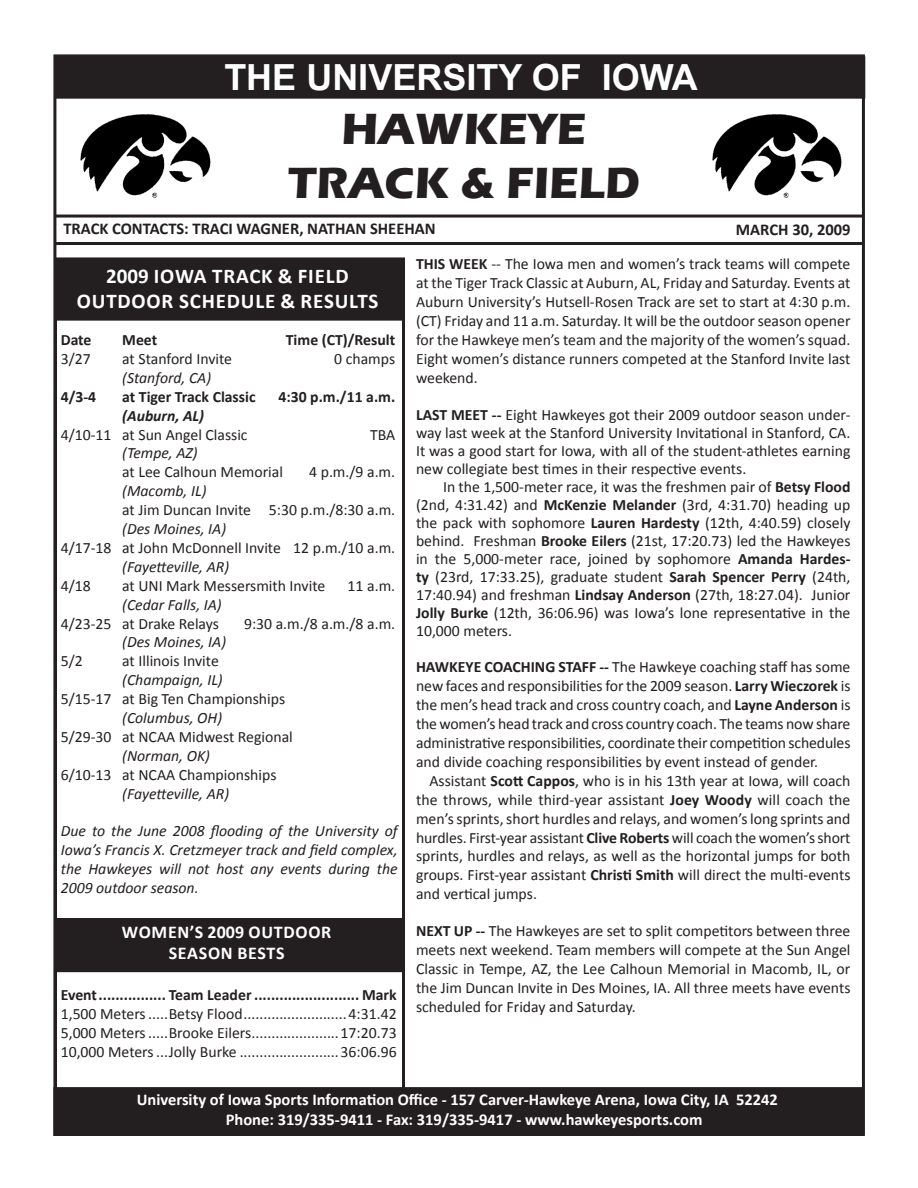
<style>
.page{position:relative;width:918px;height:1188px;background:#fff}
.page>*{position:absolute;margin:0;border:0;box-sizing:border-box;transform-origin:0 0}
.t1{font:700 45px "Eras ITC";color:#231f20}
.t2{font:700 36px "Arial";color:#fff}
.t3{font:700 21px "Calibri";letter-spacing:.04em;color:#fff}
.t4{font:700 18px "Calibri";letter-spacing:.04em;color:#fff}
.t5{font:700 16.5px "Calibri";color:#fff}
.t6{font:700 16.5px "Calibri";color:#231f20}
.t7{font:15.75px/18.9px "Calibri";color:#231f20;text-align:justify}
.t8{font:italic 15.75px/18.9px "Calibri";color:#231f20;text-align:justify}
.t9{font:700 15.75px "Calibri";color:#231f20}
.t10{font:italic 700 15.75px "Calibri";color:#231f20}
.s1{font-style:italic}
.s2{font-weight:700}
</style>
<div class="page">
<div style="left:55px;top:57px;width:810px;height:41px;background:#231f20"></div>
<div style="left:55px;top:56px;width:810px;height:43px;border:2px solid #231f20"></div>
<hr style="left:54px;top:215px;width:810px;height:3px;background:#231f20">
<hr style="left:54px;top:242px;width:810px;height:3px;background:#231f20">
<img style="left:712px;top:114px;width:130px;height:84px">
<img style="left:80px;top:114px;width:131px;height:84px">
<div style="left:54px;top:1088px;width:809px;height:47px;background:#231f20"></div>
<div style="left:53px;top:1087px;width:810px;height:49px;border:2px solid #231f20"></div>
<div style="left:54px;top:257px;width:351px;height:835px;border:3px solid #231f20"></div>
<div style="left:55px;top:259px;width:347px;height:61px;background:#231f20"></div>
<div style="left:54px;top:258px;width:349px;height:63px;border:2px solid #231f20"></div>
<div style="left:55px;top:919px;width:349px;height:52px;background:#231f20"></div>
<div style="left:54px;top:918px;width:351px;height:54px;border:2px solid #231f20"></div>
<p class="t2" style="left:224px;top:54px;width:475px">THE UNIVERSITY OF IOWA</p>
<p class="t1" style="left:341px;top:103px;width:247px">HAWKEYE</p>
<p class="t1" style="left:288px;top:157px;width:354px">TRACK &amp; FIELD</p>
<p class="t6" style="left:63px;top:218px;width:374px">TRACK CONTACTS: TRACI WAGNER, NATHAN SHEEHAN</p>
<p class="t6" style="left:736px;top:219px;width:116px">MARCH 30, 2009</p>
<p class="t3" style="left:106px;top:263px;width:244px">2009 IOWA TRACK &amp; FIELD</p>
<p class="t3" style="left:77px;top:288px;width:56px">OUTdoor</p>
<p class="t3" style="left:179px;top:288px;width:201px">SCHEDULE &amp; RESULTS</p>
<p class="t9" style="left:61px;top:330px;width:32px">Date</p>
<p class="t9" style="left:122px;top:330px;width:36px">Meet</p>
<p class="t9" style="left:286px;top:330px;width:111px">Time (CT)/Result</p>
<p class="t7" style="left:61px;top:349px;width:32px">3/27</p>
<p class="t7" style="left:122px;top:349px;width:111px">at Stanford Invite</p>
<p class="t7" style="left:334px;top:349px;width:62px">0 champs</p>
<p class="t8" style="left:122px;top:367px;width:90px">(Stanford, CA)</p>
<p class="t9" style="left:61px;top:387px;width:37px">4/3-4</p>
<p class="t9" style="left:122px;top:387px;width:135px">at Tiger Track Classic</p>
<p class="t9" style="left:278px;top:387px;width:118px">4:30 p.m./11 a.m.</p>
<p class="t10" style="left:122px;top:406px;width:83px">(Auburn, AL)</p>
<p class="t7" style="left:61px;top:424px;width:188px">4/10-11 at Sun Angel Classic</p>
<p class="t7" style="left:370px;top:424px;width:27px">TBA</p>
<p class="t8" style="left:122px;top:443px;width:77px">(Tempe, AZ)</p>
<p class="t7" style="left:122px;top:462px;width:162px">at Lee Calhoun Memorial</p>
<p class="t7" style="left:309px;top:462px;width:88px">4 p.m./9 a.m.</p>
<p class="t8" style="left:122px;top:481px;width:86px">(Macomb, IL)</p>
<p class="t7" style="left:122px;top:500px;width:274px">at Jim Duncan Invite 5:30 p.m./8:30 a.m. <span class="s1">(Des Moines, IA)</span></p>
<p class="t7" style="left:61px;top:538px;width:336px">4/17-18 at John McDonnell Invite 12 p.m./10 a.m.</p>
<p class="t8" style="left:122px;top:556px;width:108px">(Fayetteville, AR)</p>
<p class="t7" style="left:61px;top:575px;width:32px">4/18</p>
<p class="t7" style="left:122px;top:575px;width:205px">at UNI Mark Messersmith Invite</p>
<p class="t7" style="left:348px;top:575px;width:49px">11 a.m.</p>
<p class="t8" style="left:122px;top:594px;width:101px">(Cedar Falls, IA)</p>
<p class="t7" style="left:61px;top:613px;width:160px">4/23-25 at Drake Relays</p>
<p class="t7" style="left:244px;top:613px;width:153px">9:30 a.m./8 a.m./8 a.m.</p>
<p class="t8" style="left:122px;top:632px;width:105px">(Des Moines, IA)</p>
<p class="t7" style="left:61px;top:651px;width:24px">5/2</p>
<p class="t7" style="left:122px;top:651px;width:98px">at Illinois Invite</p>
<p class="t8" style="left:122px;top:670px;width:102px">(Champaign, IL)</p>
<p class="t7" style="left:61px;top:689px;width:226px">5/15-17 at Big Ten Championships</p>
<p class="t8" style="left:122px;top:708px;width:101px">(Columbus, OH)</p>
<p class="t7" style="left:61px;top:727px;width:234px">5/29-30 at NCAA Midwest Regional</p>
<p class="t8" style="left:122px;top:745px;width:89px">(Norman, OK)</p>
<p class="t7" style="left:61px;top:764px;width:217px">6/10-13 at NCAA Championships</p>
<p class="t8" style="left:122px;top:783px;width:108px">(Fayetteville, AR)</p>
<p class="t8" style="left:61px;top:821px;width:338px">Due to the June 2008 flooding of the University of Iowa’s Francis X. Cretzmeyer track and field complex, the Hawkeyes will not host any events during the 2009 outdoor season.</p>
<p class="t4" style="left:122px;top:921px;width:211px">WOMEN’S 2009 OUTDOOR</p>
<p class="t4" style="left:169px;top:942px;width:117px">SEASON BESTS</p>
<p class="t9" style="left:61px;top:985px;width:337px">Event................ Team Leader ......................... Mark</p>
<p class="t7" style="left:61px;top:1004px;width:338px">1,500 Meters .....Betsy Flood..........................4:31.42</p>
<p class="t7" style="left:61px;top:1023px;width:338px">5,000 Meters .....Brooke Eilers......................17:20.73</p>
<p class="t7" style="left:61px;top:1042px;width:338px">10,000 Meters ...Jolly Burke .........................36:06.96</p>
<p class="t7" style="left:416px;top:254px;width:436px"><span class="s2">THIS WEEK</span> -- The Iowa men and women’s track teams will compete at the Tiger Track Classic at Auburn, AL, Friday and Saturday. Events at Auburn University’s Hutsell-Rosen Track are set to start at 4:30 p.m. (CT) Friday and 11 a.m. Saturday. It will be the outdoor season opener for the Hawkeye men’s team and the majority of the women’s squad.<br>Eight women’s distance runners competed at the Stanford Invite last weekend.</p>
<p class="t7" style="left:416px;top:405px;width:436px;line-height:18px"><span class="s2">LAST MEET --</span> Eight Hawkeyes got their 2009 outdoor season under&shy;way last week at the Stanford University Invitational in Stanford, CA.<br>It was a good start for Iowa, with all of the student-athletes earning new collegiate best times in their respective events.</p>
<p class="t7" style="left:416px;top:477px;width:436px;line-height:18px;text-indent:27px">In the 1,500-meter race, it was the freshmen pair of <span class="s2">Betsy Flood </span>(2nd, 4:31.42) and <span class="s2">McKenzie Melander</span> (3rd, 4:31.70) heading up the pack with sophomore <span class="s2">Lauren Hardesty</span> (12th, 4:40.59) closely behind. Freshman <span class="s2">Brooke Eilers</span> (21st, 17:20.73) led the Hawkeyes in the 5,000-meter race, joined by sophomore <span class="s2">Amanda Hardes&shy;ty</span> (23rd, 17:33.25), graduate student <span class="s2">Sarah Spencer Perry</span> (24th, 17:40.94) and freshman <span class="s2">Lindsay Anderson</span> (27th, 18:27.04). Junior <span class="s2">Jolly Burke</span> (12th, 36:06.96) was Iowa’s lone representative in the 10,000 meters.</p>
<p class="t7" style="left:416px;top:657px;width:436px"><span class="s2">HAWKEYE COACHING STAFF --</span> The Hawkeye coaching staff has some new faces and responsibilities for the 2009 season. <span class="s2">Larry Wieczorek</span> is the men’s head track and cross country coach, and <span class="s2">Layne Anderson</span> is the women’s head track and cross country coach. The teams now share administrative responsibilities, coordinate their competition schedules and divide coaching responsibilities by event instead of gender.</p>
<p class="t7" style="left:416px;top:770px;width:436px;text-indent:13px">Assistant <span class="s2">Scott Cappos</span>, who is in his 13th year at Iowa, will coach the throws, while third-year assistant <span class="s2">Joey Woody</span> will coach the men’s sprints, short hurdles and relays, and women’s long sprints and hurdles. First-year assistant <span class="s2">Clive Roberts</span> will coach the women’s short sprints, hurdles and relays, as well as the horizontal jumps for both groups. First-year assistant <span class="s2">Christi Smith</span> will direct the multi-events and vertical jumps.</p>
<p class="t7" style="left:416px;top:921px;width:436px"><span class="s2">NEXT UP --</span> The Hawkeyes are set to split competitors between three meets next weekend. Team members will compete at the Sun Angel Classic in Tempe, AZ, the Lee Calhoun Memorial in Macomb, IL, or the Jim Duncan Invite in Des Moines, IA. All three meets have events scheduled for Friday and Saturday.</p>
<p class="t5" style="left:137px;top:1090px;width:643px">University of Iowa Sports Information Office - 157 Carver-Hawkeye Arena, Iowa City, IA 52242</p>
<p class="t5" style="left:226px;top:1110px;width:478px">Phone: 319/335-9411 - Fax: 319/335-9417 - www.hawkeyesports.com</p>
</div>
